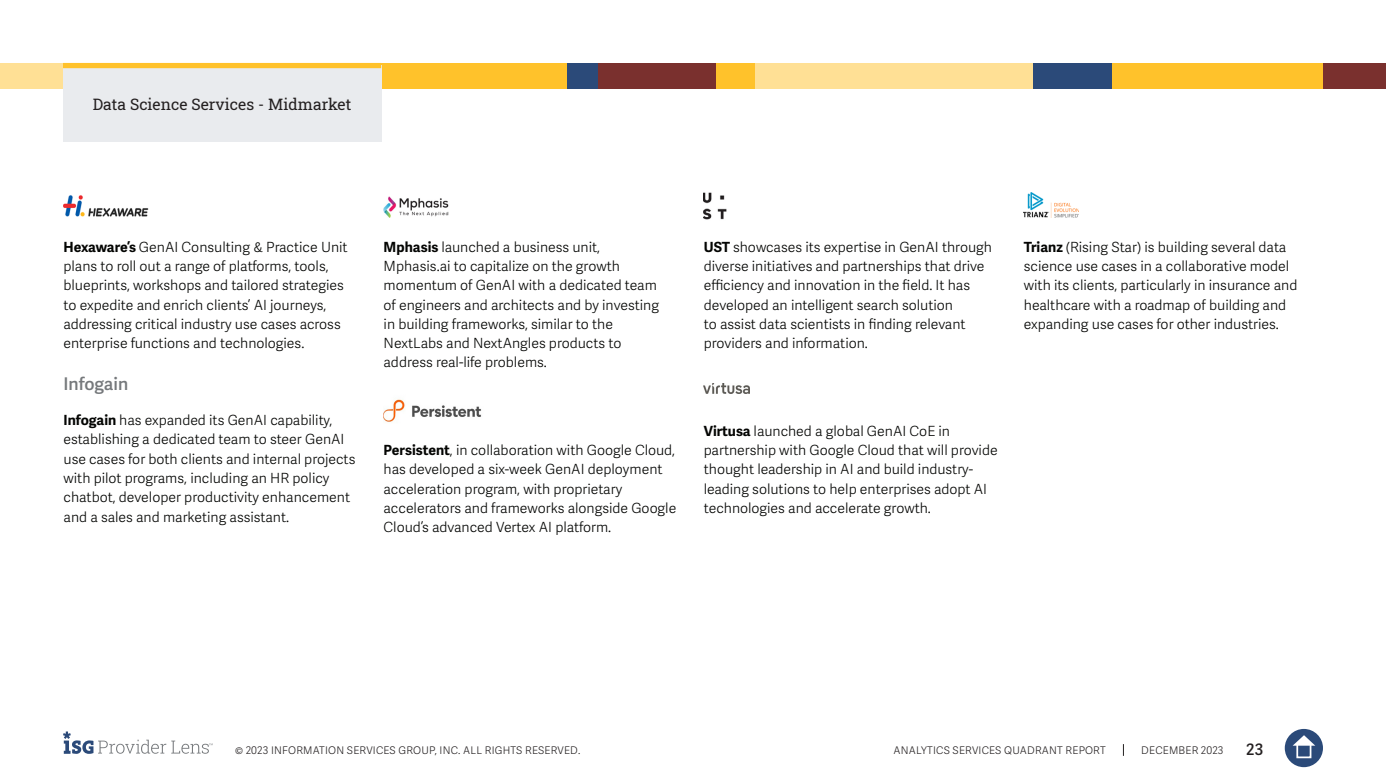
<style>
.page{position:relative;width:1386px;height:780px;background:#fff}
.page>*{position:absolute;margin:0;border:0;box-sizing:border-box;transform-origin:0 0}
.t1{font:600 17.5px "Adelle Sans";color:#75787b}
.Section_Label_Yellow_Rule{font:15.75px "Roboto Slab ISG P Regular";color:#231f20}
.t2{font:600 15.75px "Adelle Sans";color:#231f20}
.t3{font:300 14px/19.2px "Adelle Sans";color:#040503}
.t4{font:300 10.5px "Adelle Sans";letter-spacing:.02em;color:#231f20}
.s1{font-weight:700}
</style>
<div class="page">
<svg style="left:1123px;top:744px;width:1px;height:12px"></svg>
<div style="left:1285px;top:729px;width:38px;height:38px;background:#2b4a79;border-radius:50%"></div>
<svg style="left:1293px;top:735px;width:22px;height:10px"></svg>
<div style="left:1296px;top:743px;width:15px;height:15px;border:2px solid #fff"></div>
<svg style="left:63px;top:731px;width:150px;height:23px"></svg>
<div style="left:1047px;top:63px;width:276px;height:26px;background:#ffc22b"></div>
<div style="left:0;top:63px;width:158px;height:26px;background:#ffe095"></div>
<div style="left:158px;top:63px;width:409px;height:26px;background:#ffc22b"></div>
<div style="left:850px;top:63px;width:184px;height:26px;background:#ffe095"></div>
<div style="left:1323px;top:63px;width:63px;height:26px;background:#7a302e"></div>
<div style="left:1033px;top:63px;width:79px;height:26px;background:#2b4a79"></div>
<div style="left:754px;top:63px;width:98px;height:26px;background:#ffe095"></div>
<div style="left:598px;top:63px;width:157px;height:26px;background:#ffc22b"></div>
<div style="left:598px;top:63px;width:118px;height:26px;background:#7a302e"></div>
<div style="left:567px;top:63px;width:31px;height:26px;background:#2b4a79"></div>
<img style="left:64px;top:195px;width:85px;height:22px">
<img style="left:384px;top:197px;width:65px;height:20px">
<img style="left:384px;top:399px;width:97px;height:23px">
<img style="left:704px;top:192px;width:23px;height:28px">
<img style="left:704px;top:383px;width:46px;height:11px">
<img style="left:1024px;top:193px;width:55px;height:24px">
<div style="left:63px;top:65px;width:318px;height:76px;background:#e9ebee"></div>
<div style="left:63px;top:63px;width:318px;height:5px;background:#ffc22b"></div>
<p class="Section_Label_Yellow_Rule" style="left:93px;top:93px;width:260px">Data Science Services - Midmarket</p>
<p class="t3" style="left:64px;top:238px;width:286px"><span class="s1">Hexaware’s</span> GenAI Consulting &amp; Practice Unit plans to roll out a range of platforms, tools, blueprints, workshops and tailored strategies to expedite and enrich clients’ AI journeys, addressing critical industry use cases across enterprise functions and technologies.</p>
<p class="t1" style="left:64px;top:374px;width:66px">Infogain</p>
<p class="t3" style="left:64px;top:411px;width:293px"><span class="s1">Infogain</span> has expanded its GenAI capability, establishing a dedicated team to steer GenAI use cases for both clients and internal projects with pilot programs, including an HR policy chatbot, developer productivity enhancement and a sales and marketing assistant.</p>
<p class="t3" style="left:384px;top:238px;width:277px"><span class="s1">Mphasis</span> launched a business unit, Mphasis.ai to capitalize on the growth momentum of GenAI with a dedicated team of engineers and architects and by investing in building frameworks, similar to the NextLabs and NextAngles products to address real-life problems.</p>
<p class="t3" style="left:384px;top:441px;width:294px"><span class="s1">Persistent</span>, in collaboration with Google Cloud, has developed a six-week GenAI deployment acceleration program, with proprietary accelerators and frameworks alongside Google Cloud’s advanced Vertex AI platform.</p>
<p class="t3" style="left:704px;top:238px;width:290px"><span class="s1">UST</span> showcases its expertise in GenAI through diverse initiatives and partnerships that drive efficiency and innovation in the field. It has developed an intelligent search solution<br>to assist data scientists in finding relevant providers and information.</p>
<p class="t3" style="left:1024px;top:238px;width:275px"><span class="s1">Trianz</span> (Rising Star) is building several data science use cases in a collaborative model with its clients, particularly in insurance and healthcare with a roadmap of building and expanding use cases for other industries.</p>
<p class="t3" style="left:704px;top:421px;width:295px"><span class="s1">Virtusa</span> launched a global GenAI CoE in partnership with Google Cloud that will provide thought leadership in AI and build industry&shy;leading solutions to help enterprises adopt AI technologies and accelerate growth.</p>
<p class="t4" style="left:235px;top:744px;width:347px">© 2023 INFORMATION SERVICES GROUP, INC. ALL RIGHTS RESERVED.</p>
<p class="t4" style="left:893px;top:744px;width:214px">ANALYTICS SERVICES QUADRANT REPORT</p>
<p class="t4" style="left:1141px;top:744px;width:84px">DECEMBER 2023</p>
<p class="t2" style="left:1246px;top:740px;width:19px">23</p>
</div>
